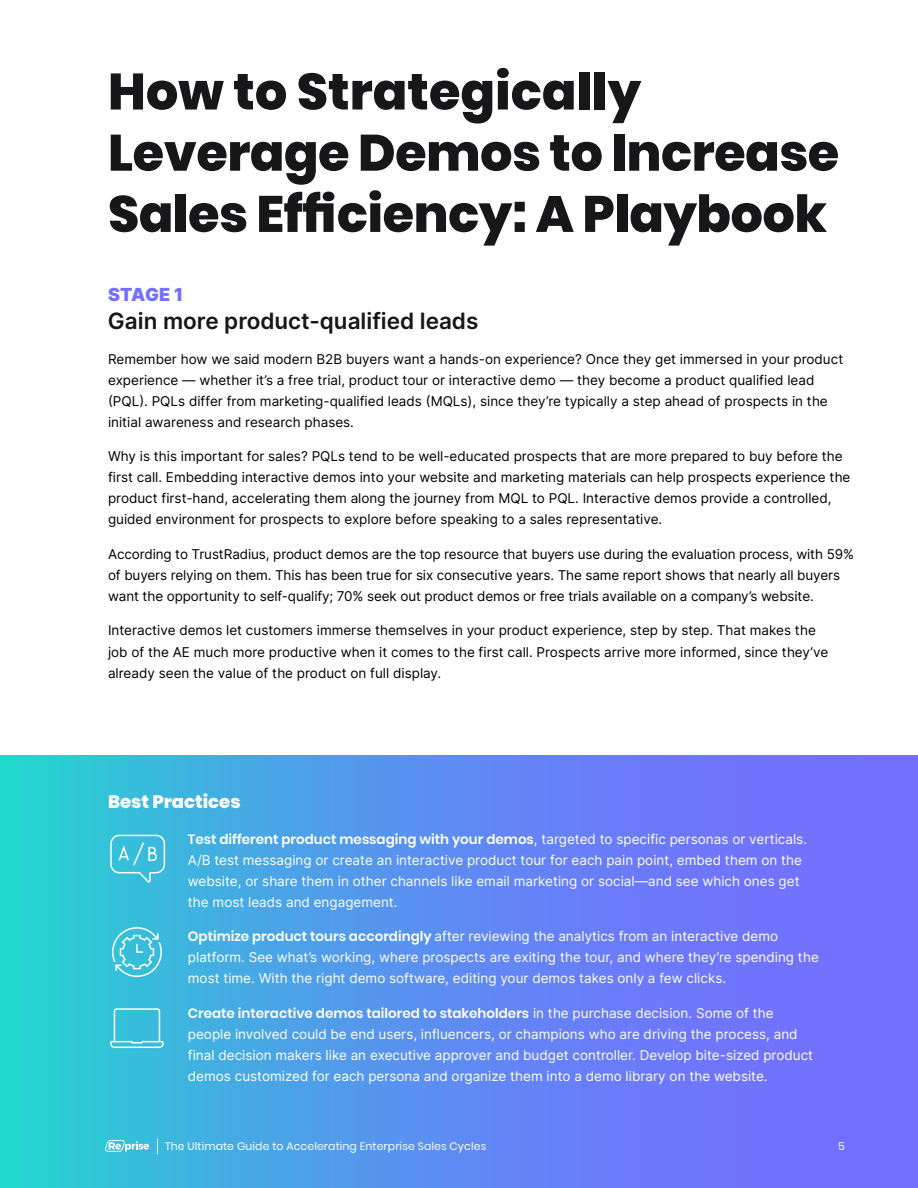
<style>
.page{position:relative;width:918px;height:1188px;background:#fff}
.page>*{position:absolute;margin:0;border:0;box-sizing:border-box;transform-origin:0 0}
.t1{font:800 51px/61.2px "Poppins";letter-spacing:-.01em;color:#17171a}
.t2{font:600 22.5px "Inter";color:#17171a}
.t3{font:800 18px "Poppins";color:#fff}
.t4{font:900 18px "Inter";letter-spacing:-.005em;color:#7370ff}
.t5{font:13.5px/21px "Inter";color:#000}
.t6{font:13.5px/21px "Inter";color:#fff}
.t7{font:600 13.5px "Poppins";color:#fff}
.t8{font:10.8px "Poppins";letter-spacing:.01em;color:#fff}
.s1{font-family:"Inter";font-weight:400}
.s2{font-family:"Poppins";font-weight:600}
</style>
<div class="page">
<svg style="left:0;top:756px;width:918px;height:432px;background:#5793ee"></svg>
<svg style="left:105px;top:1140px;width:44px;height:12px"></svg>
<svg style="left:157px;top:1139px;width:1px;height:15px"></svg>
<svg style="left:110px;top:1008px;width:54px;height:41px;background:#54c7e0"></svg>
<svg style="left:111px;top:926px;width:52px;height:52px;background:#59c8e1"></svg>
<svg style="left:110px;top:834px;width:56px;height:48px;background:#55c7e0"></svg>
<h1 class="t1" style="left:108px;top:61px;width:733px">How to Strategically<br>Leverage Demos to Increase<br>Sales Efficiency: A Playbook</h1>
<h3 class="t4" style="left:108px;top:281px;width:77px">STAGE 1</h3>
<h2 class="t2" style="left:108px;top:305px;width:372px">Gain more product-qualified leads</h2>
<p class="t5" style="left:108px;top:348px;width:737px">Remember how we said modern B2B buyers want a hands-on experience? Once they get immersed in your product experience — whether it’s a free trial, product tour or interactive demo — they become a product qualified lead (PQL). PQLs differ from marketing-qualified leads (MQLs), since they’re typically a step ahead of prospects in the initial awareness and research phases.</p>
<p class="t5" style="left:108px;top:446px;width:744px">Why is this important for sales? PQLs tend to be well-educated prospects that are more prepared to buy before the first call. Embedding interactive demos into your website and marketing materials can help prospects experience the product first-hand, accelerating them along the journey from MQL to PQL. Interactive demos provide a controlled, guided environment for prospects to explore before speaking to a sales representative.</p>
<p class="t5" style="left:108px;top:543px;width:748px">According to TrustRadius, product demos are the top resource that buyers use during the evaluation process, with 59% of buyers relying on them. This has been true for six consecutive years. The same report shows that nearly all buyers want the opportunity to self-qualify; 70% seek out product demos or free trials available on a company’s website.</p>
<p class="t5" style="left:108px;top:620px;width:722px">Interactive demos let customers immerse themselves in your product experience, step by step. That makes the job of the AE much more productive when it comes to the first call. Prospects arrive more informed, since they’ve already seen the value of the product on full display.</p>
<h3 class="t3" style="left:108px;top:792px;width:134px">Best Practices</h3>
<p class="t7" style="left:188px;top:831px;width:621px">Test different product messaging with your demos<span class="s1">, targeted to specific personas or verticals.</span></p>
<p class="t6" style="left:188px;top:849px;width:616px">A/B test messaging or create an interactive product tour for each pain point, embed them on the website, or share them in other channels like email marketing or social—and see which ones get the most leads and engagement.</p>
<p class="t6" style="left:188px;top:925px;width:632px"><span class="s2">Optimize product tours accordingly</span> after reviewing the analytics from an interactive demo platform. See what’s working, where prospects are exiting the tour, and where they’re spending the most time. With the right demo software, editing your demos takes only a few clicks.</p>
<p class="t7" style="left:188px;top:1005px;width:587px">Create interactive demos tailored to stakeholders <span class="s1">in the purchase decision. Some of the</span></p>
<p class="t6" style="left:188px;top:1023px;width:627px">people involved could be end users, influencers, or champions who are driving the process, and final decision makers like an executive approver and budget controller. Develop bite-sized product demos customized for each persona and organize them into a demo library on the website.</p>
<p class="t8" style="left:165px;top:1140px;width:323px">The Ultimate Guide to Accelerating Enterprise Sales Cycles</p>
<p class="t8" style="left:838px;top:1140px;width:8px">5</p>
</div>
